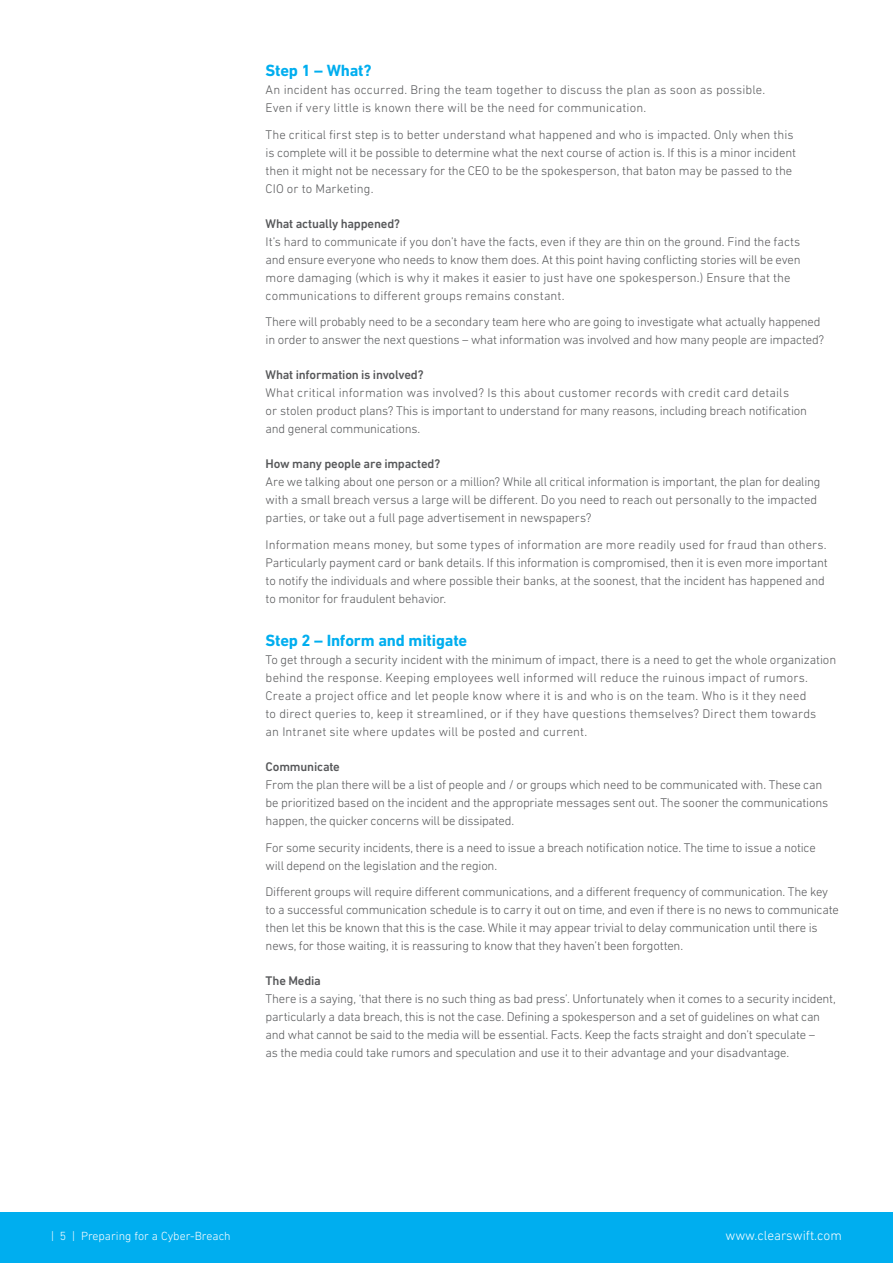
<style>
.page{position:relative;width:893px;height:1263px;background:#fff}
.page>*{position:absolute;margin:0;border:0;box-sizing:border-box;transform-origin:0 0}
.t1{font:700 16.5px "DIN Next LT Pro";letter-spacing:-.01em;color:#00aeef}
.t2{font:300 13.5px "DIN Next LT Pro";color:#fff}
.t3{font:300 12.75px/18px "DIN Next LT Pro";letter-spacing:-.01em;color:#57585a}
.t4{font:300 12.75px/18px "DIN Next LT Pro";letter-spacing:.01em;color:#57585a}
.t5{font:300 12.75px/18px "DIN Next LT Pro";letter-spacing:.015em;color:#57585a}
.t6{font:300 12px "DIN Next LT Pro";color:#fff}
.s1{font-weight:500}
</style>
<div class="page">
<div style="left:0;top:1212px;width:893px;height:51px;background:#00aeef"></div>
<p class="t1" style="left:266px;top:61px;width:107px">Step 1 – What?</p>
<p class="t5" style="left:266px;top:81px;width:501px">An incident has occurred. Bring the team together to discuss the plan as soon as possible.<br>Even if very little is known there will be the need for communication.</p>
<p class="t3" style="left:266px;top:125px;width:532px">The critical first step is to better understand what happened and who is impacted. Only when this is complete will it be possible to determine what the next course of action is. If this is a minor incident then it might not be necessary for the CEO to be the spokesperson, that baton may be passed to the CIO or to Marketing.</p>
<p class="t3" style="left:266px;top:214px;width:536px"><span class="s1">What actually happened?<br></span>It’s hard to communicate if you don’t have the facts, even if they are thin on the ground. Find the facts and ensure everyone who needs to know them does. At this point having conflicting stories will be even more damaging (which is why it makes it easier to just have one spokesperson.) Ensure that the communications to different groups remains constant.</p>
<p class="t3" style="left:266px;top:313px;width:560px">There will probably need to be a secondary team here who are going to investigate what actually happened in order to answer the next questions – what information was involved and how many people are impacted?</p>
<p class="t3" style="left:266px;top:366px;width:543px"><span class="s1">What information is involved?<br></span>What critical information was involved? Is this about customer records with credit card details<br>or stolen product plans? This is important to understand for many reasons, including breach notification and general communications.</p>
<p class="t3" style="left:266px;top:455px;width:556px"><span class="s1">How many people are impacted?<br></span>Are we talking about one person or a million? While all critical information is important, the plan for dealing with a small breach versus a large will be different. Do you need to reach out personally to the impacted parties, or take out a full page advertisement in newspapers?</p>
<p class="t3" style="left:266px;top:535px;width:564px">Information means money, but some types of information are more readily used for fraud than others.<br>Particularly payment card or bank details. If this information is compromised, then it is even more important to notify the individuals and where possible their banks, at the soonest, that the incident has happened and to monitor for fraudulent behavior.</p>
<p class="t1" style="left:266px;top:631px;width:203px">Step 2 – Inform and mitigate</p>
<p class="t4" style="left:266px;top:651px;width:572px">To get through a security incident with the minimum of impact, there is a need to get the whole organization behind the response. Keeping employees well informed will reduce the ruinous impact of rumors.<br>Create a project office and let people know where it is and who is on the team. Who is it they need<br>to direct queries to, keep it streamlined, or if they have questions themselves? Direct them towards<br>an Intranet site where updates will be posted and current.</p>
<p class="t3" style="left:266px;top:758px;width:564px"><span class="s1">Communicate<br></span>From the plan there will be a list of people and / or groups which need to be communicated with. These can be prioritized based on the incident and the appropriate messages sent out. The sooner the communications happen, the quicker concerns will be dissipated.</p>
<p class="t3" style="left:266px;top:838px;width:552px">For some security incidents, there is a need to issue a breach notification notice. The time to issue a notice will depend on the legislation and the region.</p>
<p class="t3" style="left:266px;top:883px;width:575px">Different groups will require different communications, and a different frequency of communication. The key to a successful communication schedule is to carry it out on time, and even if there is no news to communicate then let this be known that this is the case. While it may appear trivial to delay communication until there is news, for those waiting, it is reassuring to know that they haven’t been forgotten.</p>
<p class="t3" style="left:266px;top:972px;width:572px"><span class="s1">The Media<br></span>There is a saying, ‘that there is no such thing as bad press’. Unfortunately when it comes to a security incident, particularly a data breach, this is not the case. Defining a spokesperson and a set of guidelines on what can and what cannot be said to the media will be essential. Facts. Keep the facts straight and don’t speculate –<br>as the media could take rumors and speculation and use it to their advantage and your disadvantage.</p>
<p class="t6" style="left:51px;top:1229px;width:181px">| 5 | Preparing for a Cyber-Breach</p>
<p class="t2" style="left:725px;top:1227px;width:118px">www.clearswift.com</p>
</div>
